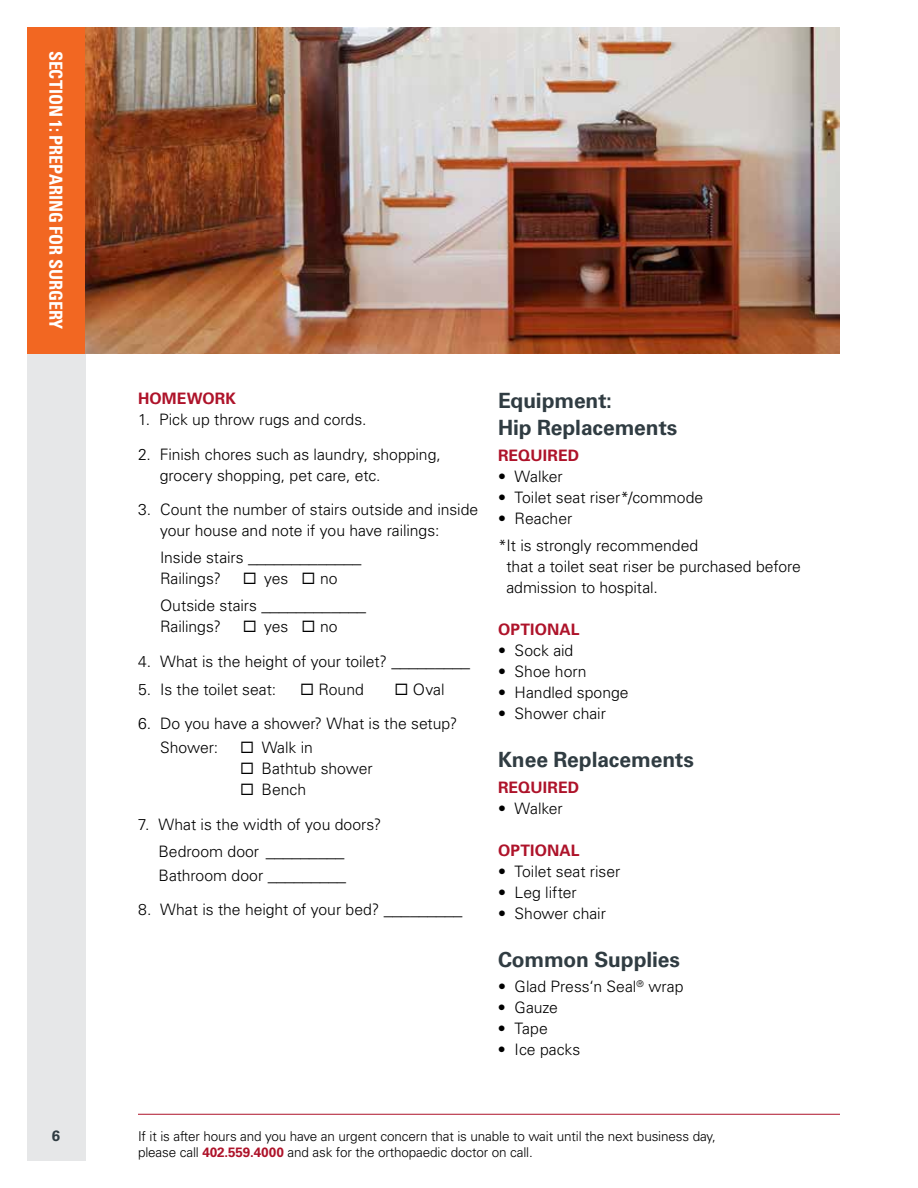
<style>
.page{position:relative;width:918px;height:1188px;background:#fff}
.page>*{position:absolute;margin:0;border:0;box-sizing:border-box;transform-origin:0 0}
.t1{font:700 21px/27px "Univers LT Std";letter-spacing:-.005em;color:#303c42}
.t2{font:700 condensed 18px "Univers LT Std";letter-spacing:-.005em;color:#fff}
.t3{font:18px "Minion Pro";color:#000}
.t4{font:300 15.75px/21px "Univers LT Std";letter-spacing:-.005em;color:#000}
.t5{font:700 15.75px "Univers LT Std";letter-spacing:.01em;color:#ae132a}
.t6{font:700 15px "Univers LT Std";color:#303c42}
.t7{font:300 13.5px/16.2px "Univers LT Std";letter-spacing:-.01em;color:#000}
.s1{font-family:"Univers LT Std";font-weight:300;font-size:15.75px}
.s2{font-family:"Minion Pro";font-weight:400;font-size:18px}
.s3{font-weight:700;color:#ae132a}
</style>
<div class="page">
<div style="left:27px;top:27px;width:58px;height:1134px;background:#e6e7e8"></div>
<hr style="left:138px;top:1114px;width:702px;height:1px;background:#ae132a">
<div style="left:27px;top:27px;width:58px;height:326px;background:#f26722"></div>
<img style="left:85px;top:27px;width:755px;height:326px">
<p class="t2" style="left:67px;top:51px;width:280px;rotate:90deg">SECTION 1: PREPARING FOR SURGERY</p>
<p class="t5" style="left:138px;top:390px;width:100px">HOMEWORK</p>
<p class="t4" style="left:138px;top:409px;width:230px">1. Pick up throw rugs and cords.</p>
<p class="t4" style="left:160px;top:444px;width:283px;text-indent:-22px">2. Finish chores such as laundry, shopping, grocery shopping, pet care, etc.</p>
<p class="t4" style="left:160px;top:499px;width:320px;text-indent:-22px">3. Count the number of stairs outside and inside your house and note if you have railings:</p>
<p class="t3" style="left:160px;top:546px;width:203px"><span class="s1">Inside stairs</span> _____________</p>
<p class="t4" style="left:160px;top:568px;width:62px">Railings?</p>
<p class="t4" style="left:160px;top:565px;width:208px;line-height:27px;text-indent:83px">◻ yes ◻ no<br>Outside stairs <span class="s2">____________</span></p>
<p class="t4" style="left:160px;top:616px;width:62px">Railings?</p>
<p class="t4" style="left:243px;top:616px;width:96px">◻ yes ◻ no</p>
<p class="t4" style="left:138px;top:651px;width:334px">4. What is the height of your toilet? <span class="s2">_________</span></p>
<p class="t4" style="left:138px;top:679px;width:140px">5. Is the toilet seat:</p>
<p class="t4" style="left:300px;top:679px;width:65px">◻ Round</p>
<p class="t4" style="left:394px;top:679px;width:52px">◻ Oval</p>
<p class="t4" style="left:160px;top:712px;width:299px;line-height:24px;text-indent:-22px">6. Do you have a shower? What is the setup?<br>Shower:</p>
<p class="t4" style="left:240px;top:737px;width:74px">◻ Walk in</p>
<p class="t4" style="left:240px;top:758px;width:134px">◻ Bathtub shower</p>
<p class="t4" style="left:240px;top:779px;width:68px">◻ Bench</p>
<p class="t4" style="left:158px;top:811px;width:224px;line-height:27px;text-indent:-20px">7. What is the width of you doors?<br>Bedroom door <span class="s2">_________</span></p>
<p class="t4" style="left:158px;top:865px;width:189px">Bathroom door <span class="s2">_________</span></p>
<p class="t4" style="left:138px;top:899px;width:326px">8. What is the height of your bed? <span class="s2">_________</span></p>
<h1 class="t1" style="left:498px;top:388px;width:181px">Equipment:<br>Hip Replacements</h1>
<p class="t5" style="left:498px;top:446px;width:83px">REQUIRED</p>
<p class="t4" style="left:498px;top:466px;width:66px">• Walker</p>
<p class="t4" style="left:498px;top:487px;width:207px">• Toilet seat riser*/commode</p>
<p class="t4" style="left:498px;top:504px;width:202px;line-height:27.8px">• Reacher<br>*It is strongly recommended</p>
<p class="t4" style="left:506px;top:556px;width:296px">that a toilet seat riser be purchased before admission to hospital.</p>
<p class="t5" style="left:498px;top:621px;width:83px">OPTIONAL</p>
<p class="t4" style="left:498px;top:640px;width:77px">• Sock aid</p>
<p class="t4" style="left:498px;top:661px;width:90px">• Shoe horn</p>
<p class="t4" style="left:498px;top:682px;width:132px">• Handled sponge</p>
<p class="t4" style="left:498px;top:703px;width:109px">• Shower chair</p>
<h1 class="t1" style="left:498px;top:747px;width:197px">Knee Replacements</h1>
<p class="t5" style="left:498px;top:778px;width:83px">REQUIRED</p>
<p class="t4" style="left:498px;top:798px;width:66px">• Walker</p>
<p class="t5" style="left:498px;top:841px;width:83px">OPTIONAL</p>
<p class="t4" style="left:498px;top:861px;width:124px">• Toilet seat riser</p>
<p class="t4" style="left:498px;top:882px;width:80px">• Leg lifter</p>
<p class="t4" style="left:498px;top:903px;width:109px">• Shower chair</p>
<h1 class="t1" style="left:498px;top:946px;width:184px">Common Supplies</h1>
<p class="t4" style="left:498px;top:976px;width:187px">• Glad Press‘n Seal<sup>®</sup> wrap</p>
<p class="t4" style="left:498px;top:997px;width:61px">• Gauze</p>
<p class="t4" style="left:498px;top:1018px;width:51px">• Tape</p>
<p class="t4" style="left:498px;top:1039px;width:84px">• Ice packs</p>
<p class="t6" style="left:52px;top:1127px;width:10px">6</p>
<p class="t7" style="left:138px;top:1128px;width:579px">If it is after hours and you have an urgent concern that is unable to wait until the next business day, please call <span class="s3">402.559.4000</span> and ask for the orthopaedic doctor on call.</p>
</div>
